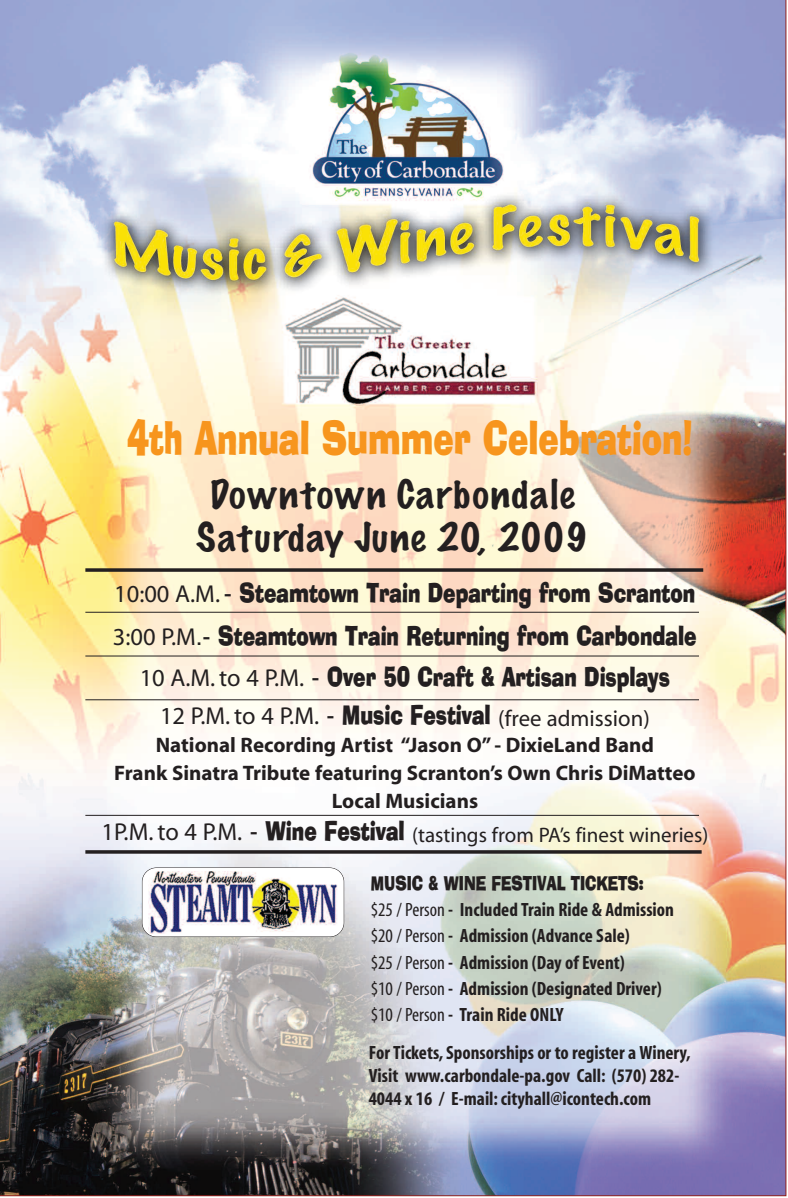
<style>
.page{position:relative;width:788px;height:1198px;background:#fff}
.page>*{position:absolute;margin:0;border:0;box-sizing:border-box;transform-origin:0 0}
.t1{font:700 45.32px "Alor";color:#f7951d;scale:.71 1}
.t2{font:100 36.23px/43.4px "Marker Felt";letter-spacing:.04em;color:#231f20;text-align:center;scale:1.1 1}
.t3{font:700 26.25px/43.8px "Alor Condensed";color:#231f20}
.t4{font:22.75px "Myriad";color:#231f20}
.t5{font:700 21px/28px "Myriad";color:#231f20;text-align:center}
.t6{font:21px "Myriad";color:#231f20}
.t7{font:700 condensed 19.25px/26.2px "Myriad";color:#231f20}
.t8{font:700 19.25px "Alor Condensed";color:#231f20}
.s1{font-family:"Myriad";font-weight:400;font-size:24.5px}
.s2{font-family:"Helvetica";font-weight:400;font-size:24.5px}
.s3{font-size:24.5px}
.s4{font-family:"Helvetica";font-size:24.5px}
.s5{font-family:"Alor Condensed";font-weight:700;font-size:26.25px}
.s6{font-weight:400}
</style>
<div class="page">
<img style="left:0;top:0;width:786px;height:1196px">
<hr style="left:85px;top:568px;width:618px;height:3px;background:#231f20">
<hr style="left:85px;top:850px;width:617px;height:3px;background:#231f20">
<hr style="left:85px;top:612px;width:614px;height:1px;background:#231f20">
<hr style="left:85px;top:655px;width:614px;height:1px;background:#231f20">
<hr style="left:85px;top:699px;width:614px;height:1px;background:#231f20">
<hr style="left:85px;top:815px;width:614px;height:1px;background:#231f20">
<div style="left:142px;top:867px;width:202px;height:69px;background:#fff;border-radius:14px"></div>
<img style="left:148px;top:871px;width:189px;height:62px">
<div style="left:142px;top:867px;width:202px;height:70px;border:1px solid #231f20;border-radius:14px"></div>
<h1 class="t1" style="left:127px;top:412px;width:798px">4th Annual Summer Celebration!</h1>
<h2 class="t2" style="left:196px;top:474px;width:358px">Downtown Carbondale<br>Saturday June 20, 2009</h2>
<h3 class="t3" style="left:113px;top:570px;width:585px"><span class="s1">10:00 A.M.</span> <span class="s2">-</span> Steamtown Train Departing from Scranton<br><span class="s1">3:00 P.M</span><span class="s2">.-</span> Steamtown Train Returning from Carbondale</h3>
<h3 class="t3" style="left:140px;top:654px;width:532px"><span class="s1">10 A.M. to 4 P.M.</span> <span class="s2">-</span> Over 50 Craft &amp; Artisan Displays</h3>
<p class="t4" style="left:160px;top:710px;width:491px"><span class="s3">12 P.M. to 4 P.M.</span> <span class="s4">-</span> <span class="s5">Music Festival</span> (free admission)</p>
<p class="t5" style="left:114px;top:733px;width:583px">National Recording Artist “Jason O” - DixieLand Band<br>Frank Sinatra Tribute featuring Scranton’s Own Chris DiMatteo<br>Local Musicians</p>
<p class="t6" style="left:101px;top:826px;width:608px"><span class="s3">1P.M. to 4 P.M.</span> <span class="s4">-</span> <span class="s5">Wine Festival</span> (tastings from PA’s finest wineries)</p>
<p class="t8" style="left:371px;top:872px;width:274px">MUSIC &amp; WINE FESTIVAL TICKETS:</p>
<p class="t7" style="left:371px;top:898px;width:305px"><span class="s6">$25 / Person</span> - Included Train Ride &amp; Admission <span class="s6">$20 / Person</span> - Admission (Advance Sale)<br><span class="s6">$25 / Person</span> - Admission (Day of Event)<br><span class="s6">$10 / Person</span> - Admission (Designated Driver) <span class="s6">$10 / Person</span> - Train Ride ONLY</p>
<p class="t7" style="left:369px;top:1042px;width:323px;line-height:23.1px">For Tickets, Sponsorships or to register a Winery,<br>Visit www.carbondale-pa.gov Call: (570) 282-<br>4044 x 16 / E-mail: cityhall@icontech.com</p>
</div>
